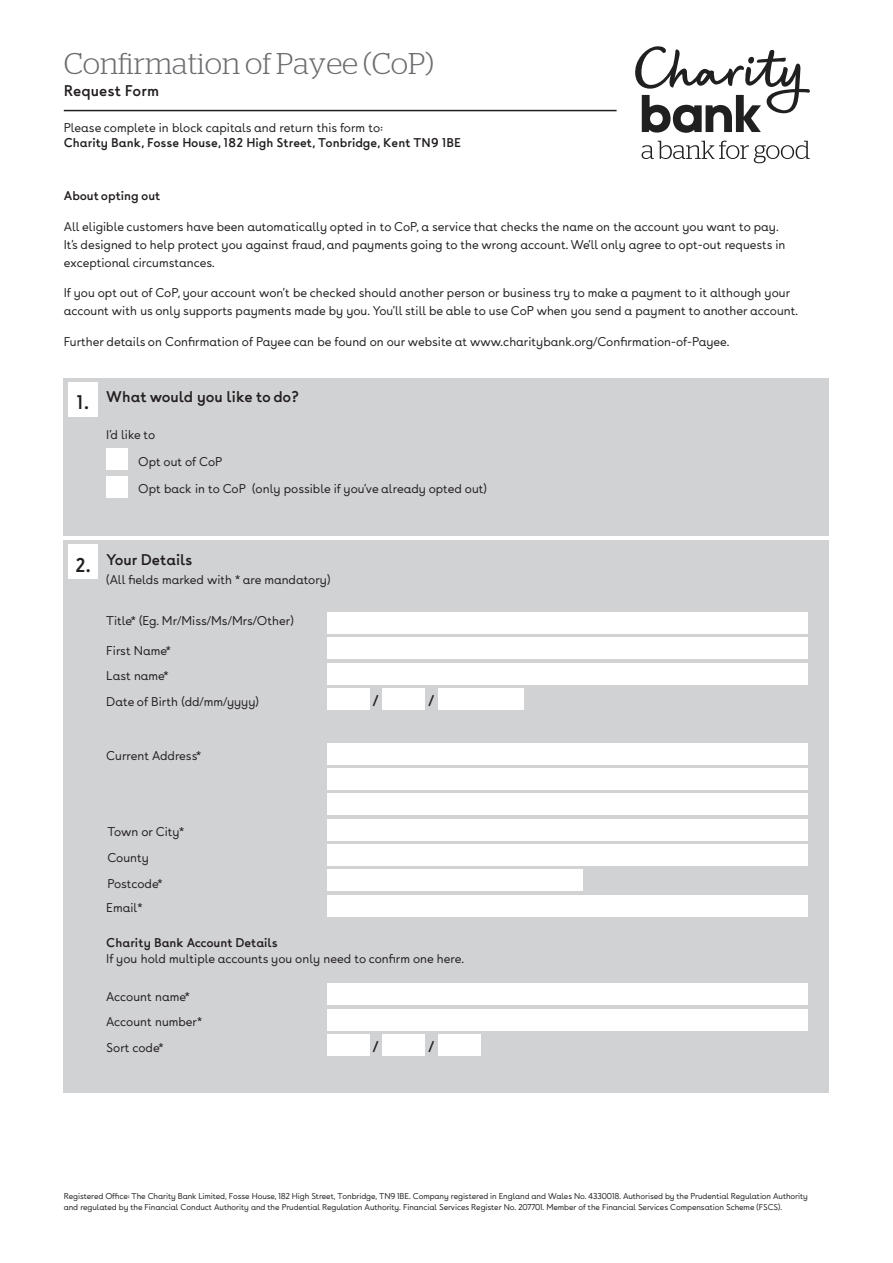
<style>
.page{position:relative;width:893px;height:1263px;background:#fff}
.page>*{position:absolute;margin:0;border:0;box-sizing:border-box;transform-origin:0 0}
.t1{font:300 30px "Stag";color:#6c6d70}
.t2{font:700 21px "Buenos Aires";color:#231f20}
._02_Text_bold_para{font:700 16.5px "Buenos Aires";color:#231f20}
._03_body{font:500 13.5px/18px "Buenos Aires";color:#231f20}
.Text_par{font:700 13.5px/15px "Buenos Aires";color:#231f20}
._03_body-2{font:700 13.5px "Buenos Aires";color:#231f20}
._02_Text_bold_para-2{font:500 13.5px "Buenos Aires";color:#231f20}
.t3{font:500 9px/10.5px "Buenos Aires";letter-spacing:-.01em;color:#231f20}
.s1{font-weight:500}
</style>
<div class="page">
<div style="left:64px;top:540px;width:765px;height:553px;background:#d1d2d4"></div>
<div style="left:68px;top:545px;width:30px;height:34px;background:#fff"></div>
<hr style="left:64px;top:110px;width:553px;height:1px;background:#231f20">
<div style="left:327px;top:612px;width:481px;height:21px;background:#fff"></div>
<div style="left:327px;top:638px;width:481px;height:21px;background:#fff"></div>
<div style="left:327px;top:984px;width:481px;height:21px;background:#fff"></div>
<div style="left:327px;top:663px;width:481px;height:21px;background:#fff"></div>
<div style="left:327px;top:1009px;width:481px;height:21px;background:#fff"></div>
<div style="left:327px;top:895px;width:481px;height:21px;background:#fff"></div>
<div style="left:327px;top:689px;width:43px;height:21px;background:#fff"></div>
<div style="left:327px;top:1035px;width:43px;height:21px;background:#fff"></div>
<div style="left:383px;top:689px;width:42px;height:21px;background:#fff"></div>
<div style="left:383px;top:1035px;width:42px;height:21px;background:#fff"></div>
<div style="left:438px;top:689px;width:85px;height:21px;background:#fff"></div>
<div style="left:438px;top:1035px;width:42px;height:21px;background:#fff"></div>
<svg style="left:635px;top:46px;width:175px;height:87px"></svg>
<svg style="left:642px;top:141px;width:168px;height:22px"></svg>
<div style="left:64px;top:378px;width:765px;height:157px;background:#d1d2d4"></div>
<div style="left:68px;top:382px;width:30px;height:34px;background:#fff"></div>
<div style="left:106px;top:449px;width:22px;height:21px;background:#fff"></div>
<div style="left:106px;top:476px;width:22px;height:21px;background:#fff"></div>
<div style="left:327px;top:768px;width:481px;height:21px;background:#fff"></div>
<div style="left:327px;top:743px;width:481px;height:21px;background:#fff"></div>
<div style="left:327px;top:794px;width:481px;height:21px;background:#fff"></div>
<div style="left:327px;top:819px;width:481px;height:21px;background:#fff"></div>
<div style="left:327px;top:844px;width:481px;height:21px;background:#fff"></div>
<div style="left:327px;top:869px;width:256px;height:22px;background:#fff"></div>
<p class="t1" style="left:64px;top:46px;width:372px">Confirmation of Payee (CoP(</p>
<p class="_02_Text_bold_para" style="left:64px;top:81px;width:97px">Request Form</p>
<p class="Text_par" style="left:64px;top:120px;width:399px"><span class="s1">Please complete in block capitals and return this form to:<br></span>Charity Bank, Fosse House, 182 High Street, Tonbridge, Kent TN9 1BE</p>
<p class="_03_body-2" style="left:64px;top:187px;width:98px">About opting out</p>
<p class="_03_body" style="left:64px;top:217px;width:723px">All eligible customers have been automatically opted in to CoP a, service that checks the name on the account you want to pay.<br>s’I t designed to help protect you against fraud, and payments going to the wrong account. Wel l’ only agree to opt-out requests in exceptional circumstances.</p>
<p class="_03_body" style="left:64px;top:284px;width:736px">If you opt out of CoP, your account wont’ be checked should another person or business try to make a payment to it although your account with us only supports payments made by you. Youl l’ still be able to use CoP when you send a payment to another account.</p>
<p class="_03_body" style="left:64px;top:332px;width:667px">Further details on Confirmation of Payee can be found on our website at www.charitybank.org/Confirmation-of-Payee.</p>
<p class="t2" style="left:77px;top:390px;width:13px">1.</p>
<p class="_02_Text_bold_para" style="left:106px;top:387px;width:194px">What would you like to do?</p>
<p class="_03_body" style="left:106px;top:425px;width:50px">d’I like to</p>
<p class="_03_body" style="left:138px;top:452px;width:86px">Opt out of CoP</p>
<p class="_03_body" style="left:252px;top:479px;width:236px">(only possible if youv e’ already opted out(</p>
<p class="_03_body" style="left:138px;top:479px;width:109px">Opt back in to CoP</p>
<p class="t2" style="left:75px;top:552px;width:17px">2.</p>
<p class="_02_Text_bold_para" style="left:106px;top:549px;width:88px">Your Details</p>
<p class="_02_Text_bold_para-2" style="left:106px;top:571px;width:226px">(All fields marked with * are mandatory(</p>
<p class="_03_body" style="left:106px;top:611px;width:189px">Title* (Eg. Mr/Miss/Ms/Mrs/Other(</p>
<p class="_03_body" style="left:106px;top:641px;width:66px">First Name*</p>
<p class="_03_body" style="left:106px;top:666px;width:64px">Last name*</p>
<p class="_03_body" style="left:106px;top:692px;width:154px">Date of Birth (dd/mm/yyyy(</p>
<p class="_03_body" style="left:106px;top:746px;width:96px">Current Address*</p>
<p class="_02_Text_bold_para" style="left:373px;top:691px;width:7px">/</p>
<p class="_02_Text_bold_para" style="left:429px;top:691px;width:7px">/</p>
<p class="_03_body" style="left:107px;top:822px;width:78px">Town or City*</p>
<p class="_03_body" style="left:107px;top:848px;width:43px">County</p>
<p class="_03_body" style="left:107px;top:874px;width:57px">Postcode*</p>
<p class="_03_body" style="left:106px;top:898px;width:38px">Email*</p>
<p class="_03_body-2" style="left:106px;top:934px;width:173px">Charity Bank Account Details</p>
<p class="_03_body" style="left:106px;top:949px;width:359px">If you hold multiple accounts you only need to confirm one here.</p>
<p class="_03_body" style="left:106px;top:987px;width:85px">Account name*</p>
<p class="_03_body" style="left:106px;top:1012px;width:98px">Account number*</p>
<p class="_03_body" style="left:106px;top:1038px;width:59px">Sort code*</p>
<p class="_02_Text_bold_para" style="left:373px;top:1037px;width:7px">/</p>
<p class="_02_Text_bold_para" style="left:429px;top:1037px;width:7px">/</p>
<p class="t3" style="left:64px;top:1191px;width:746px">Registered Office: The Charity Bank Limited, Fosse House, 182 High Street, Tonbridge, TN 19 BE. Company registered in England and Wales No. 4330018. Authorised by the Prudential Regulation Authority and regulated by the Financial Conduct Authority and the Prudential Regulation Authority. Financial Services Register No. 207701. Member of the Financial Services Compensation Scheme (FSCS .(</p>
</div>
